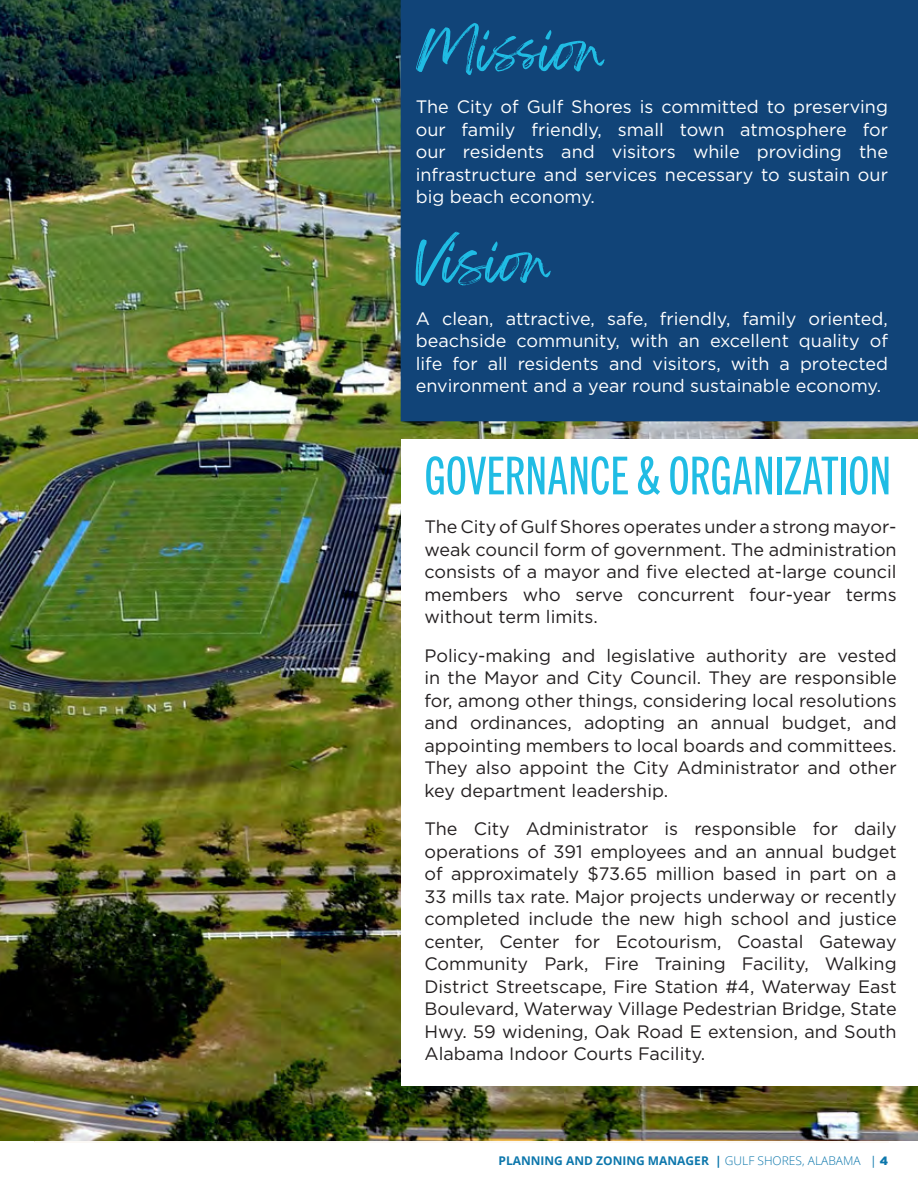
<style>
.page{position:relative;width:918px;height:1188px;background:#fff}
.page>*{position:absolute;margin:0;border:0;box-sizing:border-box;transform-origin:0 0}
.headers{font:52.5px "Trade Gothic Next LT Pro Cm";color:#20bce4}
.t1{font:51px "Feeling Passionate";color:#20bce4}
.t2{font:18px/22.5px "Gotham";color:#231f20;text-align:justify}
.t3{font:18px/22.5px "Gotham";color:#fff;text-align:justify}
.t4{font:700 12px "Open Sans";color:#0d77ac}
.s1{font-weight:300}
.s2{font-weight:400}
.s3{font-family:"Gotham";font-weight:900}
</style>
<div class="page">
<img style="left:0;top:0;width:918px;height:1141px">
<div style="left:401px;top:439px;width:517px;height:646px;background:#fff"></div>
<div style="left:401px;top:0;width:517px;height:421px;background:#114478"></div>
<p class="t1" style="left:416px;top:9px;width:195px">Mission</p>
<p class="t3" style="left:416px;top:95px;width:474px">The City of Gulf Shores is committed to preserving our family friendly, small town atmosphere for our residents and visitors while providing the infrastructure and services necessary to sustain our big beach economy.</p>
<p class="t1" style="left:416px;top:220px;width:141px">Vision</p>
<p class="t3" style="left:416px;top:307px;width:474px">A clean, attractive, safe, friendly, family oriented, beachside community, with an excellent quality of life for all residents and visitors, with a protected environment and a year round sustainable economy.</p>
<p class="headers" style="left:424px;top:440px;width:468px">GOVERNANCE &amp; ORGANIZATION</p>
<p class="t2" style="left:424px;top:515px;width:474px">The City of Gulf Shores operates under a strong mayor&shy;weak council form of government. The administration consists of a mayor and five elected at-large council members who serve concurrent four-year terms without term limits.</p>
<p class="t2" style="left:424px;top:644px;width:474px">Policy-making and legislative authority are vested in the Mayor and City Council. They are responsible for, among other things, considering local resolutions and ordinances, adopting an annual budget, and appointing members to local boards and committees.<br>They also appoint the City Administrator and other key department leadership.</p>
<p class="t2" style="left:424px;top:817px;width:474px">The City Administrator is responsible for daily operations of 391 employees and an annual budget of approximately $73.65 million based in part on a 33 mills tax rate. Major projects underway or recently completed include the new high school and justice center, Center for Ecotourism, Coastal Gateway Community Park, Fire Training Facility, Walking District Streetscape, Fire Station #4, Waterway East Boulevard, Waterway Village Pedestrian Bridge, State Hwy. 59 widening, Oak Road E extension, and South Alabama Indoor Courts Facility.</p>
<p class="t4" style="left:498px;top:1152px;width:391px">PLANNING AND ZONING MANAGER | <span class="s1">GULF SHORES, ALABAMA</span> <span class="s2">|</span> <span class="s3">4</span></p>
</div>
